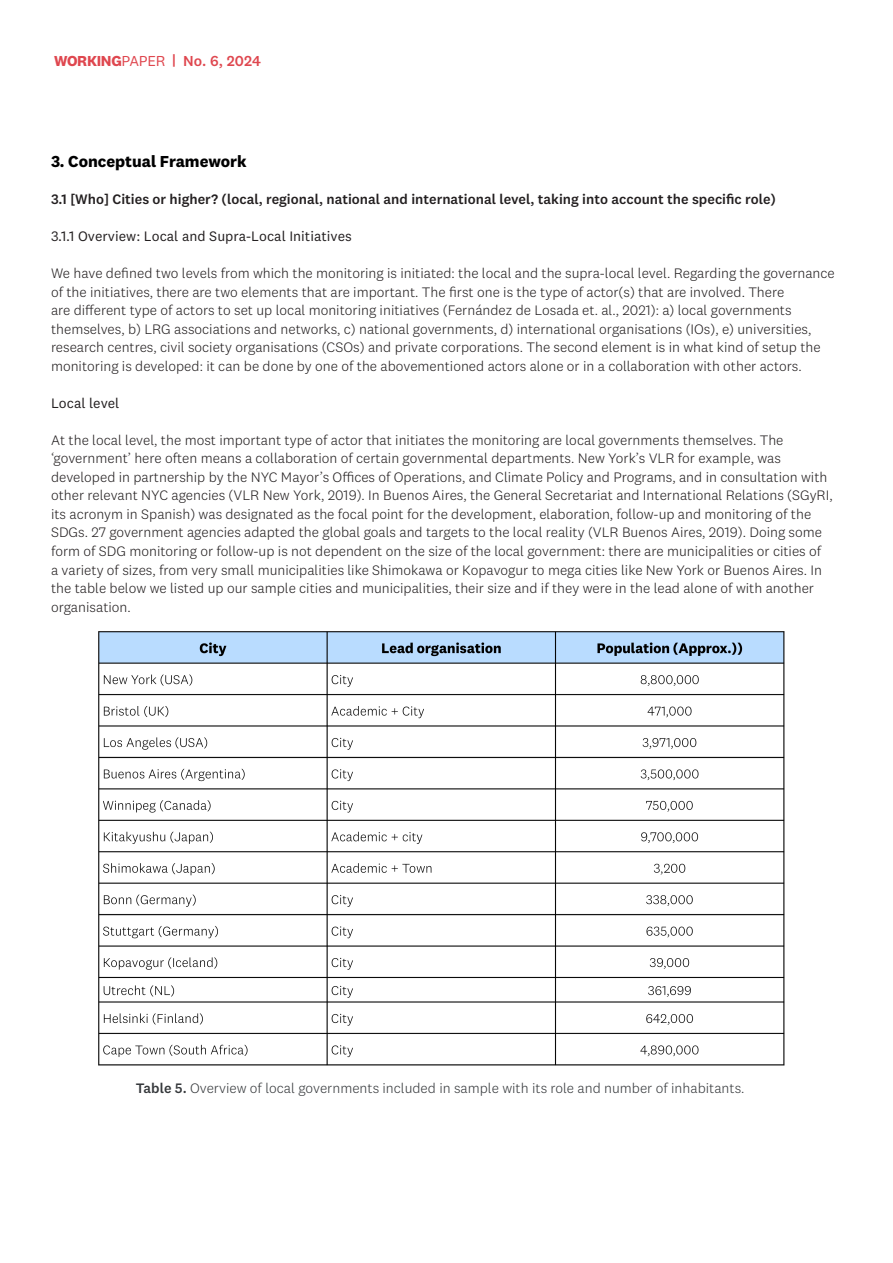
<style>
.page{position:relative;width:893px;height:1263px;background:#fff}
.page>*{position:absolute;margin:0;border:0;box-sizing:border-box;transform-origin:0 0}
.t1{font:700 16.5px "National 2";color:#000001}
.t2{font:500 15px "National 2";letter-spacing:.01em;color:#df474f}
.text{font:300 14.25px/18.5px "National 2";color:#231f20}
.text-2{font:500 14.25px "National 2";color:#231f20}
.caption__references__footer{font:300 14.25px "National 2";color:#36393c}
.text-3{font:14.25px "National 2";color:#231f20}
.s1{font-weight:700}
.s2{font-weight:400}
.s3{font-weight:500}
</style>
<div class="page">
<img style="left:98px;top:631px;width:686px;height:434px">
<p class="t2" style="left:54px;top:52px;width:208px"><span class="s1">WORKING</span><span class="s2">PAPER</span> | No. 6, 2024</p>
<p class="t1" style="left:51px;top:151px;width:197px">3. Conceptual Framework</p>
<p class="text-2" style="left:51px;top:190px;width:726px">3.1 [Who] Cities or higher? (local, regional, national and international level, taking into account the specific role)</p>
<p class="text-3" style="left:51px;top:228px;width:302px">3.1.1 Overview: Local and Supra-Local Initiatives</p>
<p class="text" style="left:51px;top:264px;width:785px">We have defined two levels from which the monitoring is initiated: the local and the supra-local level. Regarding the governance of the initiatives, there are two elements that are important. The first one is the type of actor(s) that are involved. There<br>are different type of actors to set up local monitoring initiatives (Fernández de Losada et. al., 2021): a) local governments themselves, b) LRG associations and networks, c) national governments, d) international organisations (IOs), e) universities, research centres, civil society organisations (CSOs) and private corporations. The second element is in what kind of setup the monitoring is developed: it can be done by one of the abovementioned actors alone or in a collaboration with other actors.</p>
<p class="text-3" style="left:51px;top:394px;width:70px">Local level</p>
<p class="text" style="left:51px;top:431px;width:783px">At the local level, the most important type of actor that initiates the monitoring are local governments themselves. The ‘government’ here often means a collaboration of certain governmental departments. New York’s VLR for example, was developed in partnership by the NYC Mayor’s Offices of Operations, and Climate Policy and Programs, and in consultation with other relevant NYC agencies (VLR New York, 2019). In Buenos Aires, the General Secretariat and International Relations (SGyRI, its acronym in Spanish) was designated as the focal point for the development, elaboration, follow-up and monitoring of the SDGs. 27 government agencies adapted the global goals and targets to the local reality (VLR Buenos Aires, 2019). Doing some form of SDG monitoring or follow-up is not dependent on the size of the local government: there are municipalities or cities of<br>a variety of sizes, from very small municipalities like Shimokawa or Kopavogur to mega cities like New York or Buenos Aires. In the table below we listed up our sample cities and municipalities, their size and if they were in the lead alone of with another organisation.</p>
<p class="caption__references__footer" style="left:136px;top:1080px;width:610px"><span class="s3">Table 5.</span> Overview of local governments included in sample with its role and number of inhabitants.</p>
</div>
